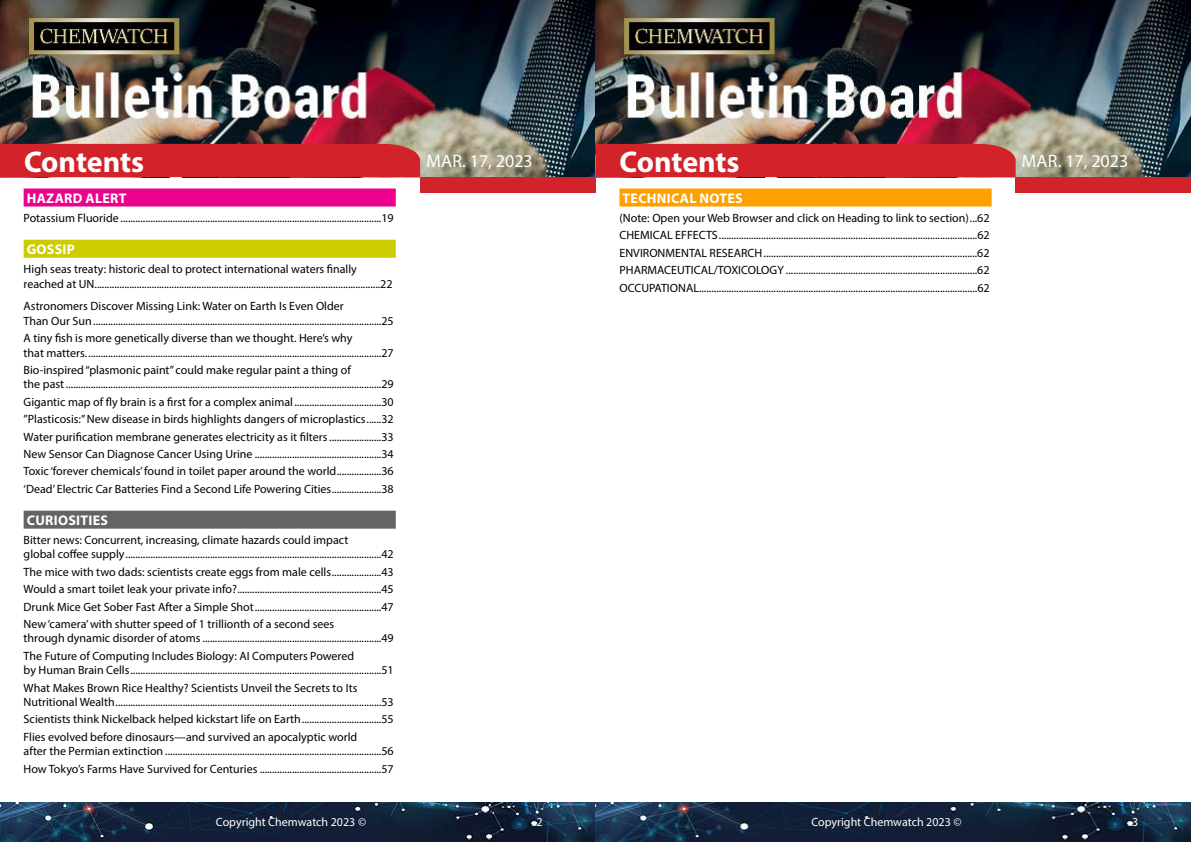
<style>
.page{position:relative;width:1191px;height:842px;background:#fff}
.page>*{position:absolute;margin:0;border:0;box-sizing:border-box;transform-origin:0 0}
.t1{font:700 30px "Myriad Pro";letter-spacing:-.005em;color:#fff}
.t2{font:18px "Myriad Pro";color:#fff}
.t3{font:700 14px "Myriad Pro";letter-spacing:.02em;color:#fff}
.t4{font:12px/17.4px "Myriad Pro";color:#000}
.t5{font:12px "Myriad Pro";color:#fff}
</style>
<div class="page">
<img style="left:0;top:0;width:1191px;height:177px">
<div style="left:420px;top:177px;width:175px;height:15px;background:#d2232a"></div>
<div style="left:1015px;top:177px;width:176px;height:15px;background:#d2232a"></div>
<div style="left:0;top:144px;width:420px;height:33px;background:#d2232a"></div>
<div style="left:595px;top:144px;width:420px;height:33px;background:#d2232a"></div>
<img style="left:0;top:802px;width:1191px;height:40px">
<div style="left:619px;top:189px;width:372px;height:18px;background:#ff9f00"></div>
<div style="left:24px;top:189px;width:372px;height:18px;background:#ec008c"></div>
<div style="left:24px;top:240px;width:372px;height:18px;background:#cc0"></div>
<div style="left:24px;top:511px;width:372px;height:18px;background:#636466"></div>
<h1 class="t1" style="left:24px;top:142px;width:122px">Contents</h1>
<h2 class="t2" style="left:426px;top:149px;width:108px">Mar. 17, 2023</h2>
<h1 class="t1" style="left:619px;top:142px;width:122px">Contents</h1>
<h2 class="t2" style="left:1022px;top:149px;width:108px">Mar. 17, 2023</h2>
<p class="t3" style="left:622px;top:189px;width:122px">TECHNICAL NOTES</p>
<p class="t4" style="left:619px;top:209px;width:372px;text-align:justify">(Note: Open your Web Browser and click on Heading to link to section)...62<br>CHEMICAL EFFECTS........................................................................................................62<br>ENVIRONMENTAL RESEARCH......................................................................................62<br>PHARMACEUTICAL/TOXICOLOGY .............................................................................62<br>OCCUPATIONAL................................................................................................................62</p>
<p class="t3" style="left:27px;top:189px;width:101px">HAZARD ALERT</p>
<p class="t4" style="left:24px;top:209px;width:371px">Potassium Fluoride .........................................................................................................19</p>
<p class="t3" style="left:27px;top:240px;width:50px">GOSSIP</p>
<p class="t4" style="left:24px;top:262px;width:370px;line-height:14.4px">High seas treaty: historic deal to protect international waters finally reached at UN...................................................................................................................22</p>
<p class="t4" style="left:24px;top:299px;width:372px;line-height:14.4px">Astronomers Discover Missing Link: Water on Earth Is Even Older<br>Than Our Sun....................................................................................................................25</p>
<p class="t4" style="left:24px;top:331px;width:372px;line-height:14.4px">A tiny fish is more genetically diverse than we thought. Here’s why<br>that matters.......................................................................................................................27</p>
<p class="t4" style="left:24px;top:363px;width:372px;line-height:14.4px">Bio-inspired “plasmonic paint” could make regular paint a thing of<br>the past...............................................................................................................................29</p>
<p class="t4" style="left:24px;top:393px;width:371px;text-align:justify">Gigantic map of fly brain is a first for a complex animal ...................................30 ”Plasticosis:” New disease in birds highlights dangers of microplastics......32<br>Water purification membrane generates electricity as it filters.....................33<br>New Sensor Can Diagnose Cancer Using Urine ...................................................34<br>Toxic ‘forever chemicals’ found in toilet paper around the world..................36 ‘Dead’ Electric Car Batteries Find a Second Life Powering Cities....................38</p>
<p class="t3" style="left:27px;top:511px;width:83px">CURIOSITIES</p>
<p class="t4" style="left:24px;top:533px;width:371px;line-height:14.4px">Bitter news: Concurrent, increasing, climate hazards could impact<br>global coffee supply.......................................................................................................42</p>
<p class="t4" style="left:24px;top:563px;width:372px;text-align:justify">The mice with two dads: scientists create eggs from male cells....................43<br>Would a smart toilet leak your private info?..........................................................45<br>Drunk Mice Get Sober Fast After a Simple Shot...................................................47<br>New ‘camera’ with shutter speed of 1 trillionth of a second sees</p>
<p class="t4" style="left:24px;top:629px;width:371px">through dynamic disorder of atoms ........................................................................49<br>The Future of Computing Includes Biology: AI Computers Powered</p>
<p class="t4" style="left:24px;top:661px;width:371px">by Human Brain Cells.....................................................................................................51<br>What Makes Brown Rice Healthy? Scientists Unveil the Secrets to Its</p>
<p class="t4" style="left:24px;top:693px;width:372px;text-align:justify">Nutritional Wealth...........................................................................................................53<br>Scientists think Nickelback helped kickstart life on Earth................................55<br>Flies evolved before dinosaurs—and survived an apocalyptic world</p>
<p class="t4" style="left:24px;top:742px;width:371px">after the Permian extinction .......................................................................................56<br>How Tokyo’s Farms Have Survived for Centuries .................................................57</p>
<p class="t5" style="left:216px;top:815px;width:152px">Copyright Chemwatch 2023 ©</p>
<p class="t5" style="left:536px;top:815px;width:8px">2</p>
<p class="t5" style="left:811px;top:815px;width:152px">Copyright Chemwatch 2023 ©</p>
<p class="t5" style="left:1132px;top:815px;width:8px">3</p>
</div>
